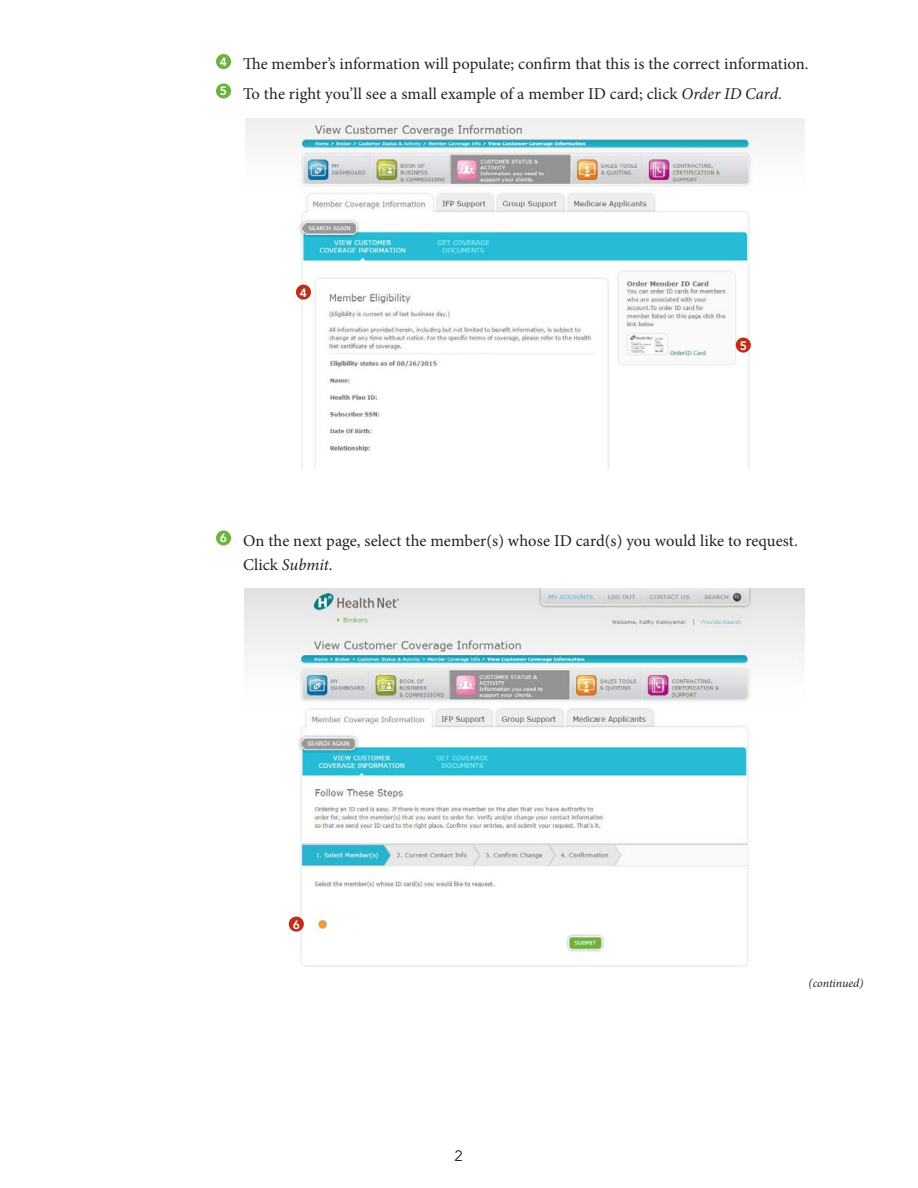
<style>
.page{position:relative;width:918px;height:1188px;background:#fff}
.page>*{position:absolute;margin:0;border:0;box-sizing:border-box;transform-origin:0 0}
.Bullet_L1{font:16.5px/24px "Minion Pro";letter-spacing:.005em;color:#231f20}
.Page_number-left_eve{font:15px "Avenir LT Std";color:#231f20}
.Continued{font:italic 12px "Minion Pro";letter-spacing:-.005em;color:#231f20}
.t1{font:800 12px "Avenir LT Std";color:#fff}
.s1{font-style:italic}
</style>
<div class="page">
<div style="left:216px;top:54px;width:15px;height:15px;background:#6cb43f;border-radius:50%"></div>
<div style="left:216px;top:83px;width:15px;height:16px;background:#6cb43f;border-radius:50%"></div>
<div style="left:216px;top:530px;width:15px;height:16px;background:#6cb43f;border-radius:50%"></div>
<img style="left:245px;top:119px;width:560px;height:351px">
<img style="left:244px;top:588px;width:561px;height:379px">
<div style="left:296px;top:285px;width:15px;height:15px;background:#c02d19;border-radius:50%"></div>
<div style="left:736px;top:337px;width:15px;height:16px;background:#c02d19;border-radius:50%"></div>
<div style="left:289px;top:917px;width:15px;height:15px;background:#c02d19;border-radius:50%"></div>
<div style="left:457px;top:359px;width:67px;height:96px;background:#fff"></div>
<div style="left:328px;top:919px;width:48px;height:10px;background:#fff"></div>
<p class="t1" style="left:220px;top:55px;width:9px">4</p>
<p class="Bullet_L1" style="left:243px;top:52px;width:567px">The member’s information will populate; confirm that this is the correct information.</p>
<p class="t1" style="left:220px;top:84px;width:9px">5</p>
<p class="Bullet_L1" style="left:243px;top:81px;width:541px">To the right you’ll see a small example of a member ID card; click <span class="s1">Order ID Card.</span></p>
<p class="t1" style="left:300px;top:285px;width:9px">4</p>
<p class="t1" style="left:740px;top:338px;width:9px">5</p>
<p class="t1" style="left:220px;top:531px;width:9px">6</p>
<p class="Bullet_L1" style="left:243px;top:528px;width:556px">On the next page, select the member(s) whose ID card(s) you would like to request.<br>Click <span class="s1">Submit</span>.</p>
<p class="t1" style="left:293px;top:917px;width:9px">6</p>
<p class="Page_number-left_eve" style="left:455px;top:1147px;width:10px">2</p>
<p class="Continued" style="left:809px;top:975px;width:56px">(continued)</p>
</div>
